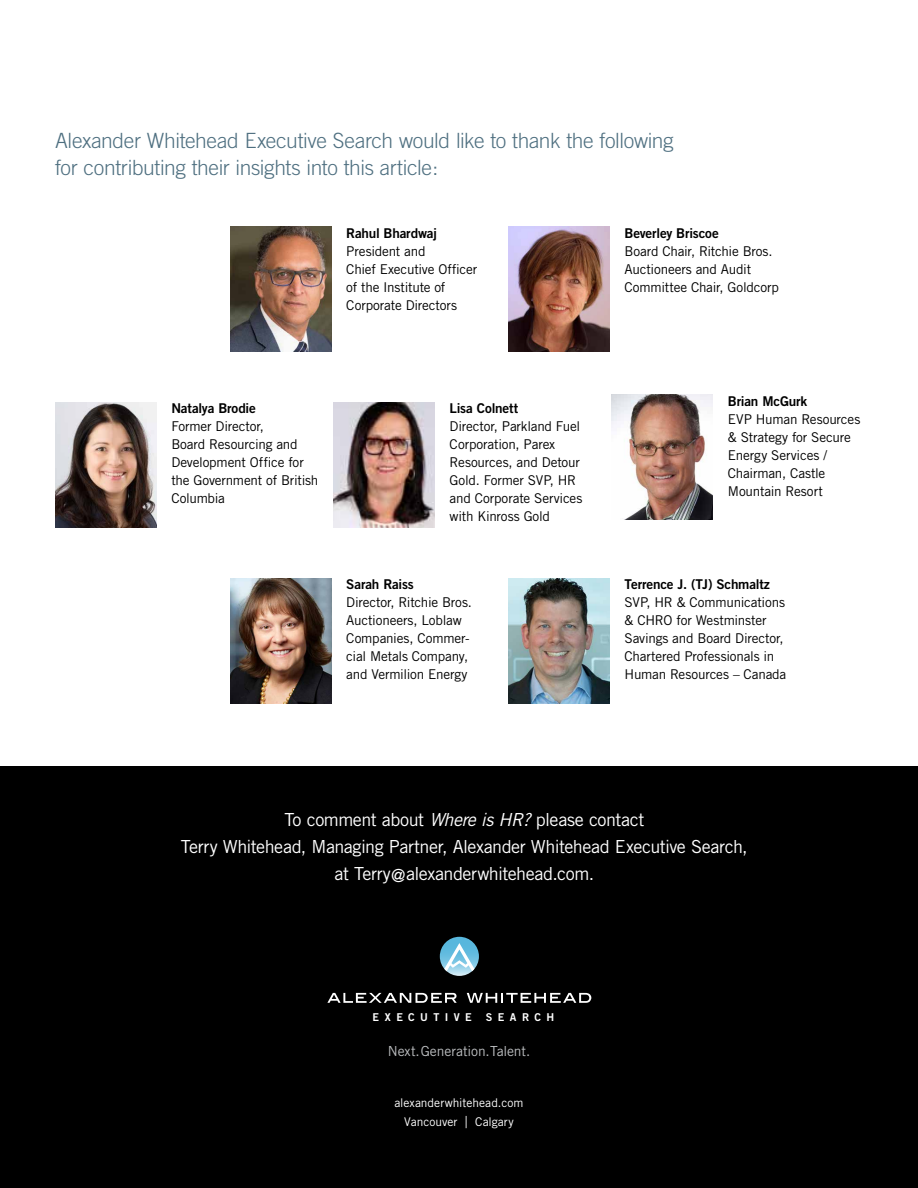
<style>
.page{position:relative;width:918px;height:1188px;background:#fff}
.page>*{position:absolute;margin:0;border:0;box-sizing:border-box;transform-origin:0 0}
.t1{font:300 21px/27px "Trade Gothic";letter-spacing:-.015em;color:#4e6f80}
.t2{font:18px/27px "Trade Gothic";letter-spacing:-.025em;color:#fff;text-align:center}
.t3{font:13.8px "Trade Gothic";letter-spacing:-.005em;color:#bcbec0}
.t4{font:13.5px/18px "Trade Gothic";letter-spacing:-.015em;color:#000}
.t5{font:13.5px "Trade Gothic Bold Two";letter-spacing:-.015em;color:#000}
.t6{font:12px/19.5px "Trade Gothic";color:#fff;text-align:center}
.t7{font:10.8px "Trade Gothic Bold Two";letter-spacing:.5em;color:#fff}
.s1{font-style:italic}
.s2{font-size:16.5px}
</style>
<div class="page">
<div style="left:0;top:767px;width:918px;height:421px;background:#000"></div>
<svg style="left:440px;top:937px;width:39px;height:39px"></svg>
<svg style="left:444px;top:943px;width:30px;height:28px"></svg>
<svg style="left:327px;top:993px;width:130px;height:10px"></svg>
<svg style="left:467px;top:993px;width:124px;height:10px"></svg>
<img style="left:55px;top:402px;width:101px;height:125px">
<img style="left:333px;top:402px;width:101px;height:125px">
<img style="left:612px;top:395px;width:101px;height:125px">
<img style="left:230px;top:227px;width:101px;height:125px">
<img style="left:508px;top:227px;width:101px;height:125px">
<img style="left:230px;top:578px;width:101px;height:125px">
<img style="left:508px;top:578px;width:101px;height:125px">
<h1 class="t1" style="left:55px;top:127px;width:620px">Alexander Whitehead Executive Search would like to thank the following for contributing their insights into this article:</h1>
<p class="t5" style="left:346px;top:224px;width:92px">Rahul Bhardwaj</p>
<p class="t4" style="left:346px;top:242px;width:133px">President and<br>Chief Executive Officer of the Institute of<br>Corporate Directors</p>
<p class="t5" style="left:171px;top:400px;width:86px">Natalya Brodie</p>
<p class="t4" style="left:171px;top:417px;width:149px">Former Director,<br>Board Resourcing and<br>Development Office for the Government of British<br>Columbia</p>
<p class="t5" style="left:450px;top:400px;width:70px">Lisa Colnett</p>
<p class="t4" style="left:450px;top:417px;width:134px">Director, Parkland Fuel<br>Corporation, Parex<br>Resources, and Detour<br>Gold. Former SVP, HR and Corporate Services with Kinross Gold</p>
<p class="t5" style="left:346px;top:576px;width:69px">Sarah Raiss</p>
<p class="t4" style="left:346px;top:593px;width:127px">Director, Ritchie Bros.<br>Auctioneers, Loblaw<br>Companies, Commer&shy;cial Metals Company, and Vermilion Energy</p>
<p class="t5" style="left:625px;top:224px;width:96px">Beverley Briscoe</p>
<p class="t4" style="left:625px;top:242px;width:156px">Board Chair, Ritchie Bros.<br>Auctioneers and Audit<br>Committee Chair, Goldcorp</p>
<p class="t5" style="left:728px;top:393px;width:81px">Brian McGurk</p>
<p class="t4" style="left:728px;top:410px;width:134px">EVP Human Resources &amp; Strategy for Secure<br>Energy Services /<br>Chairman, Castle<br>Mountain Resort</p>
<p class="t5" style="left:625px;top:576px;width:147px">Terrence J. (TJ) Schmaltz</p>
<p class="t4" style="left:625px;top:593px;width:163px">SVP, HR &amp; Communications &amp; CHRO for Westminster<br>Savings and Board Director,<br>Chartered Professionals in<br>Human Resources – Canada</p>
<h2 class="t2" style="left:181px;top:806px;width:568px">To comment about <span class="s1">Where is HR?</span> please contact<br>Terry Whitehead, Managing Partner, Alexander Whitehead Executive Search, at Terry@alexanderwhitehead.com.</h2>
<p class="t7" style="left:373px;top:1011px;width:101px">EXECUTIVE</p>
<p class="t7" style="left:486px;top:1011px;width:70px">SEARCH</p>
<p class="t3" style="left:388px;top:1043px;width:144px">Next. Generation.Talent.</p>
<p class="t6" style="left:394px;top:1093px;width:131px">alexanderwhitehead.com<br>Vancouver <span class="s2">|</span> Calgary</p>
</div>
